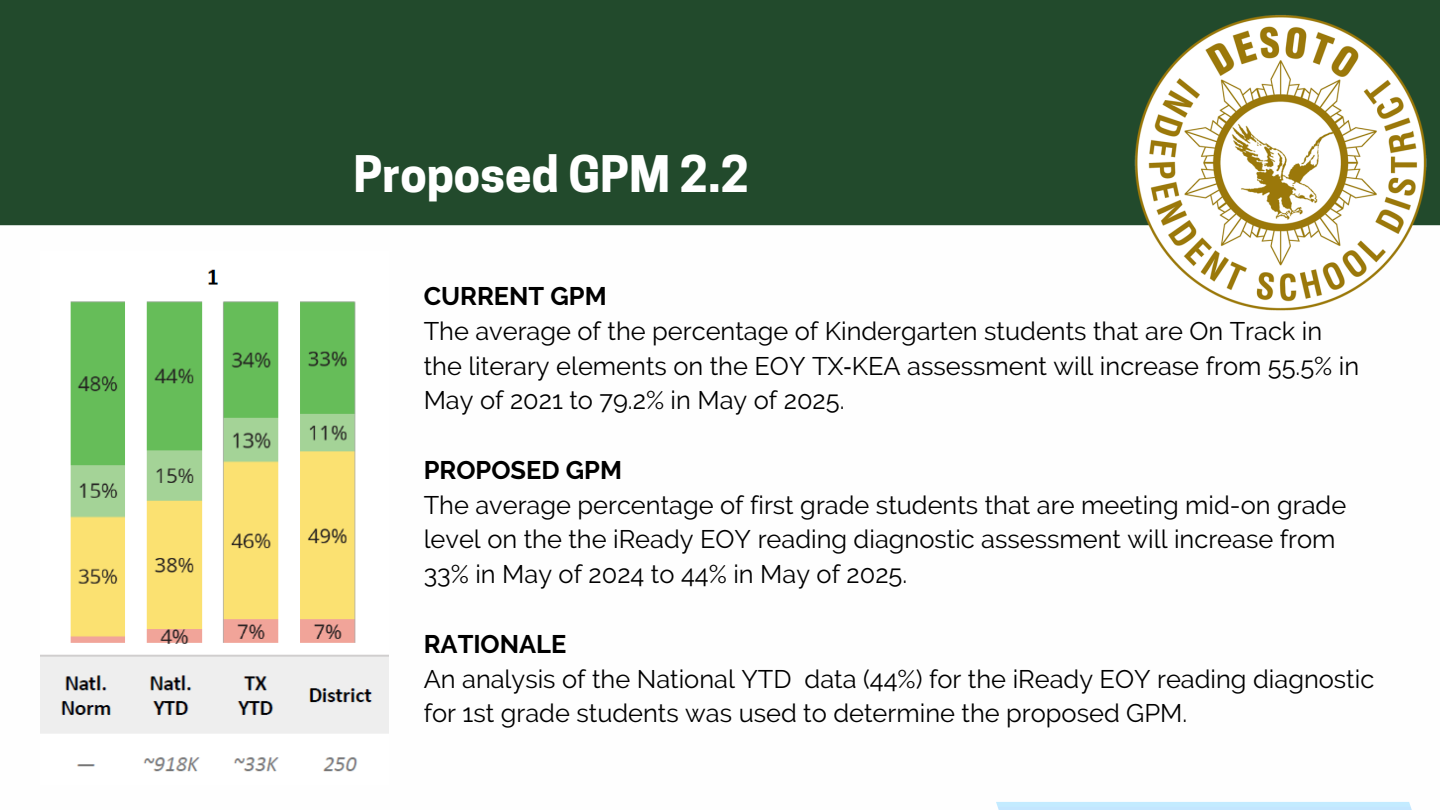
<style>
.page{position:relative;width:1440px;height:810px;background:#fff}
.page>*{position:absolute;margin:0;border:0;box-sizing:border-box;transform-origin:0 0}
.t1{font:700 47.3px "Cooper Hewitt";color:#fff}
.t2{font:25.4px/34.8px "Raleway";color:#000}
.t3{font:700 25.4px "Raleway";color:#000}
.s1{font-family:"Noto Sans"}
</style>
<div class="page">
<div style="left:0;top:0;width:1117px;height:225px;background:#224a2c"></div>
<div style="left:648px;top:0;width:469px;height:102px;background:#224a2c"></div>
<img style="left:1117px;top:0;width:323px;height:311px">
<img style="left:40px;top:269px;width:348px;height:503px">
<h1 class="t1" style="left:353px;top:156px;width:397px">Proposed GPM 2.2</h1>
<p class="t3" style="left:424px;top:281px;width:184px">CURRENT GPM</p>
<p class="t2" style="left:424px;top:314px;width:900px">The average of the percentage of Kindergarten students that are On Track in</p>
<p class="t2" style="left:424px;top:348px;width:937px">the literary elements on the EOY TX<span class="s1">‐</span>KEA assessment will increase from 55.5% in<br>May of 2021 to 79.2% in May of 2025.</p>
<p class="t3" style="left:424px;top:455px;width:200px">PROPOSED GPM</p>
<p class="t2" style="left:424px;top:487px;width:924px">The average percentage of first grade students that are meeting mid-on grade level on the the iReady EOY reading diagnostic assessment will increase from<br>33% in May of 2024 to 44% in May of 2025.</p>
<p class="t3" style="left:424px;top:629px;width:144px">RATIONALE</p>
<p class="t2" style="left:424px;top:661px;width:952px">An analysis of the National YTD data (44%) for the iReady EOY reading diagnostic for 1st grade students was used to determine the proposed GPM.</p>
</div>
